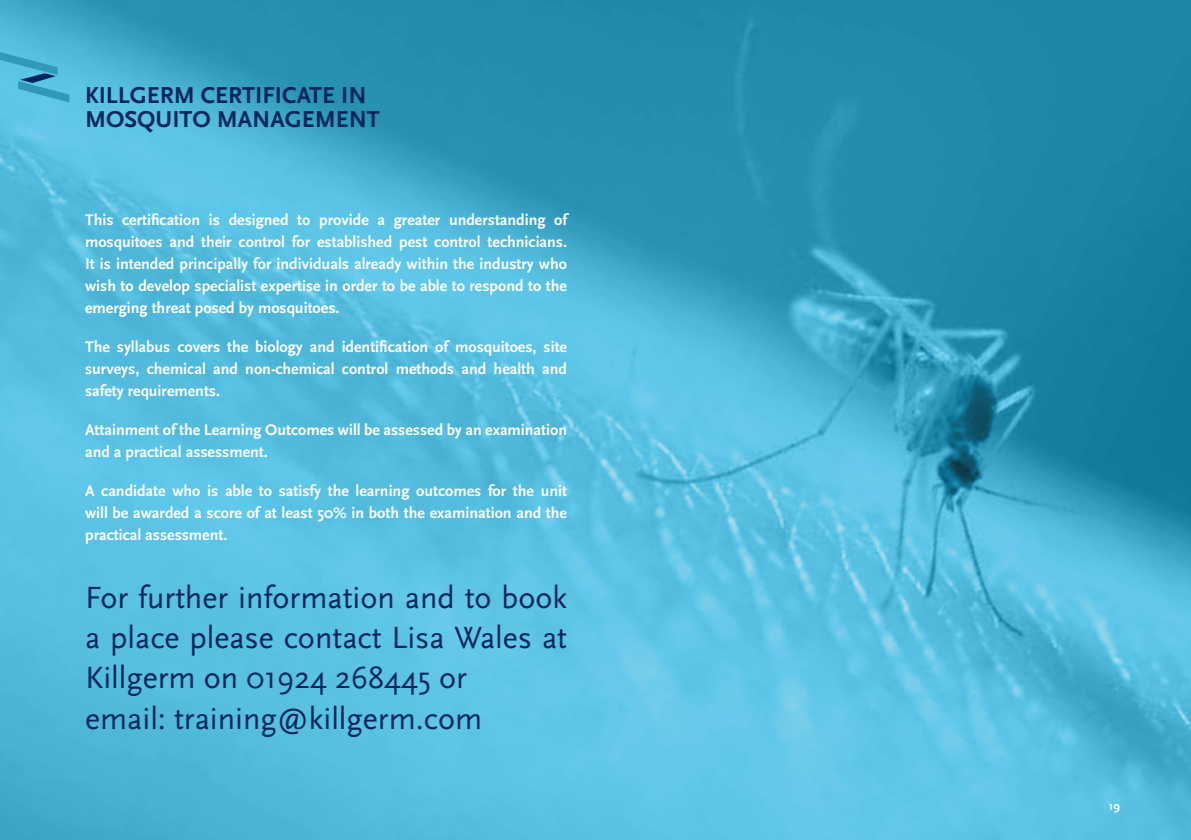
<style>
.page{position:relative;width:1191px;height:840px;background:#fff}
.page>*{position:absolute;margin:0;border:0;box-sizing:border-box;transform-origin:0 0}
.t1{font:32px/40px "Scala Sans";color:#00265a}
.t2{font:700 24px/24px "Scala Sans";color:#00265a}
.t3{font:700 16px/22px "Scala Sans";color:#fff;text-align:justify}
.t4{font:700 12px "Scala Sans";color:#fff}
</style>
<div class="page">
<img style="left:0;top:0;width:1191px;height:839px">
<svg style="left:0;top:52px;width:69px;height:50px;background:#4bb1d5"></svg>
<h2 class="t2" style="left:85px;top:83px;width:296px">KILLGERM CERTIFICATE IN<br>MOSQUITO MANAGEMENT</h2>
<p class="t3" style="left:85px;top:209px;width:483px">This certification is designed to provide a greater understanding of mosquitoes and their control for established pest control technicians.<br>It is intended principally for individuals already within the industry who wish to develop specialist expertise in order to be able to respond to the emerging threat posed by mosquitoes.</p>
<p class="t3" style="left:85px;top:336px;width:483px">The syllabus covers the biology and identification of mosquitoes, site surveys, chemical and non-chemical control methods and health and safety requirements.</p>
<p class="t3" style="left:85px;top:419px;width:483px">Attainment of the Learning Outcomes will be assessed by an examination and a practical assessment.</p>
<p class="t3" style="left:85px;top:480px;width:483px">A candidate who is able to satisfy the learning outcomes for the unit will be awarded a score of at least 50% in both the examination and the practical assessment.</p>
<h1 class="t1" style="left:85px;top:578px;width:483px">For further information and to book a place please contact Lisa Wales at<br>Killgerm on 01924 268445 or<br>email: training@killgerm.com</h1>
<p class="t4" style="left:1108px;top:799px;width:13px">19</p>
</div>
